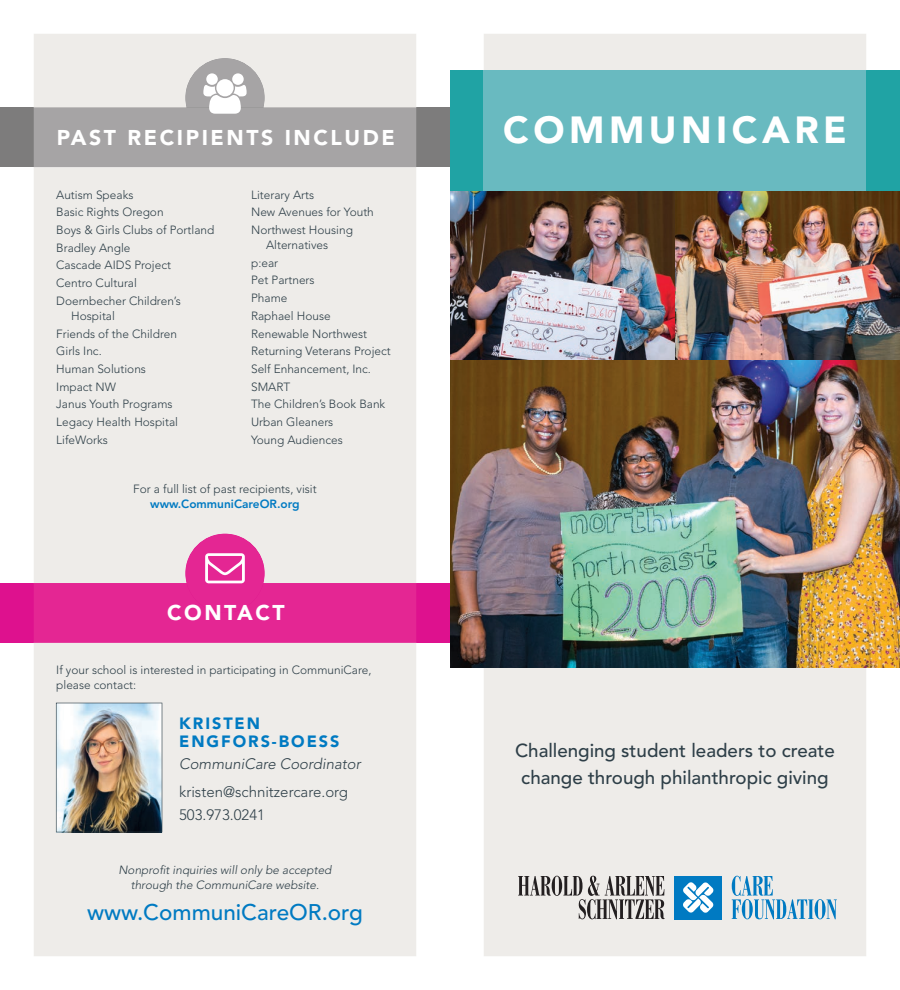
<style>
.page{position:relative;width:900px;height:990px;background:#fff}
.page>*{position:absolute;margin:0;border:0;box-sizing:border-box;transform-origin:0 0}
.t1{font:900 37.5px "Avenir LT Std";letter-spacing:.12em;color:#fff}
.t2{font:500 22.5px "Avenir LT Std";color:#007ac2}
.t3{font:900 21.25px "Avenir LT Std";letter-spacing:.12em;color:#fff}
.t4{font:500 18.75px/26.2px "Avenir LT Std";color:#2e3f48;text-align:center}
.t5{font:900 16.25px/17.5px "Avenir LT Std";letter-spacing:.12em;color:#007ac2}
.t6{font:300 15px/22.5px "Avenir LT Std";color:#2e3f48}
.t7{font:italic 300 15px "Avenir LT Std";color:#2e3f48}
.t8{font:300 11.88px/17.8px "Avenir LT Std";color:#2e3f48}
.t9{font:italic 300 11.88px/15px "Avenir LT Std";color:#2e3f48;text-align:center}
.t10{font:800 11.88px "Avenir LT Std";color:#007ac2}
</style>
<div class="page">
<div style="left:0;top:583px;width:450px;height:60px;background:#de118e"></div>
<div style="left:450px;top:70px;width:450px;height:122px;background:#20a3a4"></div>
<div style="left:484px;top:34px;width:382px;height:922px;background:#eeece9"></div>
<div style="left:484px;top:70px;width:382px;height:122px;background:#69bac0"></div>
<div style="left:0;top:108px;width:450px;height:59px;background:#7d7c7c"></div>
<div style="left:34px;top:167px;width:382px;height:789px;background:#eeece9"></div>
<svg style="left:518px;top:876px;width:147px;height:43px"></svg>
<svg style="left:732px;top:876px;width:105px;height:43px"></svg>
<div style="left:674px;top:876px;width:48px;height:43px;background:#007ac2"></div>
<svg style="left:683px;top:882px;width:31px;height:31px"></svg>
<img style="left:450px;top:192px;width:450px;height:476px">
<svg style="left:34px;top:34px;width:382px;height:133px"></svg>
<svg style="left:34px;top:534px;width:382px;height:109px"></svg>
<img style="left:56px;top:703px;width:106px;height:129px">
<h3 class="t3" style="left:57px;top:125px;width:339px">PAST RECIPIENTS INCLUDE</h3>
<p class="t8" style="left:56px;top:186px;width:160px">Autism Speaks<br>Basic Rights Oregon<br>Boys &amp; Girls Clubs of Portland<br>Bradley Angle<br>Cascade AIDS Project<br>Centro Cultural<br>Doernbecher Children’s</p>
<p class="t8" style="left:56px;top:307px;width:123px;text-indent:15px">Hospital<br>Friends of the Children<br>Girls Inc.<br>Human Solutions<br>Impact NW<br>Janus Youth Programs<br>Legacy Health Hospital<br>LifeWorks</p>
<p class="t8" style="left:251px;top:186px;width:124px">Literary Arts<br>New Avenues for Youth<br>Northwest Housing</p>
<p class="t8" style="left:251px;top:236px;width:141px;text-indent:15px">Alternatives<br>p:ear<br>Pet Partners<br>Phame<br>Raphael House<br>Renewable Northwest<br>Returning Veterans Project<br>Self Enhancement, Inc.<br>SMART<br>The Children’s Book Bank<br>Urban Gleaners<br>Young Audiences</p>
<p class="t8" style="left:133px;top:481px;width:185px">For a full list of past recipients, visit</p>
<p class="t10" style="left:150px;top:497px;width:151px">www.CommuniCareOR.org</p>
<h3 class="t3" style="left:167px;top:600px;width:119px">CONTACT</h3>
<p class="t8" style="left:56px;top:663px;width:317px;line-height:15px">If your school is interested in participating in CommuniCare, please contact:</p>
<h3 class="t5" style="left:179px;top:715px;width:162px">KRISTEN<br>ENGFORS-BOESS</h3>
<p class="t7" style="left:179px;top:755px;width:183px">CommuniCare Coordinator</p>
<p class="t6" style="left:179px;top:781px;width:170px">kristen@schnitzercare.org<br>503.973.0241</p>
<p class="t9" style="left:118px;top:863px;width:215px">Nonprofit inquiries will only be accepted through the CommuniCare website.</p>
<h2 class="t2" style="left:87px;top:900px;width:277px">www.CommuniCareOR.org</h2>
<h1 class="t1" style="left:503px;top:107px;width:345px">COMMUNICARE</h1>
<h3 class="t4" style="left:515px;top:738px;width:321px">Challenging student leaders to create change through philanthropic giving</h3>
</div>
